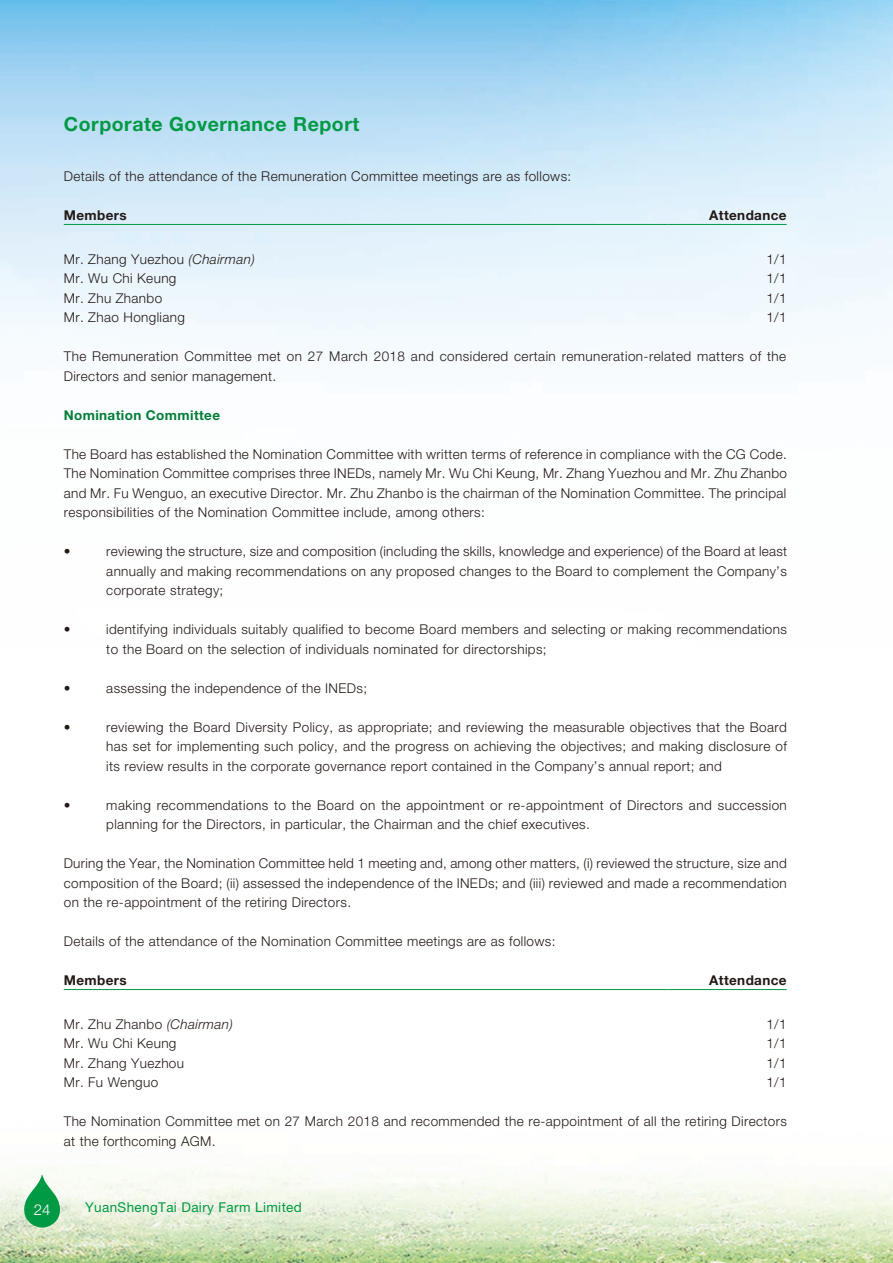
<style>
.page{position:relative;width:893px;height:1263px;background:#fff}
.page>*{position:absolute;margin:0;border:0;box-sizing:border-box;transform-origin:0 0}
.t1{font:700 19.5px "Helvetica Neue LT Std";letter-spacing:.03em;color:#094}
.t2{font:300 15px "Helvetica Neue LT Std";color:#fff}
._00_Body_text{font:300 13.5px/19.5px "Helvetica Neue LT Std";letter-spacing:.03em;color:#231916}
._50_Table_Body{font:300 13.5px "Helvetica Neue LT Std";letter-spacing:.03em;color:#231916}
._50_Table_Body-2{font:700 13.5px "Helvetica Neue LT Std";letter-spacing:.03em;color:#231916}
.t3{font:13.5px "Helvetica Neue LT Std";letter-spacing:.03em;color:#094}
._02_Heading_2{font:700 13.5px "Helvetica Neue LT Std";letter-spacing:.03em;color:#007d37}
.s1{font-style:italic}
</style>
<div class="page">
<img style="left:0;top:0;width:893px;height:1263px">
<svg style="left:24px;top:1175px;width:36px;height:52px"></svg>
<hr style="left:64px;top:224px;width:604px;height:1px;background:#094">
<hr style="left:668px;top:224px;width:119px;height:1px;background:#094">
<hr style="left:64px;top:989px;width:604px;height:1px;background:#094">
<hr style="left:668px;top:989px;width:119px;height:1px;background:#094">
<h1 class="t1" style="left:64px;top:112px;width:297px">Corporate Governance Report</h1>
<p class="_00_Body_text" style="left:64px;top:166px;width:509px">Details of the attendance of the Remuneration Committee meetings are as follows:</p>
<p class="_50_Table_Body-2" style="left:64px;top:207px;width:64px">Members</p>
<p class="_50_Table_Body-2" style="left:709px;top:207px;width:79px">Attendance</p>
<p class="_50_Table_Body" style="left:64px;top:251px;width:193px">Mr. Zhang Yuezhou <span class="s1">(Chairman)</span></p>
<p class="_50_Table_Body" style="left:766px;top:251px;width:22px">1/1</p>
<p class="_50_Table_Body" style="left:64px;top:270px;width:114px">Mr. Wu Chi Keung</p>
<p class="_50_Table_Body" style="left:766px;top:270px;width:22px">1/1</p>
<p class="_50_Table_Body" style="left:64px;top:290px;width:100px">Mr. Zhu Zhanbo</p>
<p class="_50_Table_Body" style="left:766px;top:290px;width:22px">1/1</p>
<p class="_50_Table_Body" style="left:64px;top:309px;width:123px">Mr. Zhao Hongliang</p>
<p class="_50_Table_Body" style="left:766px;top:309px;width:22px">1/1</p>
<p class="_00_Body_text" style="left:64px;top:346px;width:724px">The Remuneration Committee met on 27 March 2018 and considered certain remuneration-related matters of the<br>Directors and senior management.</p>
<p class="_02_Heading_2" style="left:64px;top:407px;width:158px">Nomination Committee</p>
<p class="_00_Body_text" style="left:64px;top:444px;width:725px;text-align:justify">The Board has established the Nomination Committee with written terms of reference in compliance with the CG Code.<br>The Nomination Committee comprises three INEDs, namely Mr. Wu Chi Keung, Mr. Zhang Yuezhou and Mr. Zhu Zhanbo and Mr. Fu Wenguo, an executive Director. Mr. Zhu Zhanbo is the chairman of the Nomination Committee. The principal responsibilities of the Nomination Committee include, among others:</p>
<p class="_00_Body_text" style="left:64px;top:541px;width:8px">•</p>
<p class="_00_Body_text" style="left:106px;top:541px;width:682px;text-align:justify">reviewing the structure, size and composition (including the skills, knowledge and experience) of the Board at least annually and making recommendations on any proposed changes to the Board to complement the Company’s corporate strategy;</p>
<p class="_00_Body_text" style="left:64px;top:619px;width:8px">•</p>
<p class="_00_Body_text" style="left:106px;top:619px;width:682px">identifying individuals suitably qualified to become Board members and selecting or making recommendations to the Board on the selection of individuals nominated for directorships;</p>
<p class="_00_Body_text" style="left:64px;top:678px;width:8px">•</p>
<p class="_00_Body_text" style="left:106px;top:678px;width:262px">assessing the independence of the INEDs;</p>
<p class="_00_Body_text" style="left:64px;top:717px;width:8px">•</p>
<p class="_00_Body_text" style="left:106px;top:717px;width:682px;text-align:justify">reviewing the Board Diversity Policy, as appropriate; and reviewing the measurable objectives that the Board has set for implementing such policy, and the progress on achieving the objectives; and making disclosure of its review results in the corporate governance report contained in the Company’s annual report; and</p>
<p class="_00_Body_text" style="left:64px;top:795px;width:8px">•</p>
<p class="_00_Body_text" style="left:106px;top:795px;width:682px">making recommendations to the Board on the appointment or re-appointment of Directors and succession planning for the Directors, in particular, the Chairman and the chief executives.</p>
<p class="_00_Body_text" style="left:64px;top:853px;width:725px;text-align:justify">During the Year, the Nomination Committee held 1 meeting and, among other matters, (i) reviewed the structure, size and composition of the Board; (ii) assessed the independence of the INEDs; and (iii) reviewed and made a recommendation on the re-appointment of the retiring Directors.</p>
<p class="_00_Body_text" style="left:64px;top:931px;width:493px">Details of the attendance of the Nomination Committee meetings are as follows:</p>
<p class="_50_Table_Body-2" style="left:64px;top:972px;width:64px">Members</p>
<p class="_50_Table_Body-2" style="left:709px;top:972px;width:79px">Attendance</p>
<p class="_50_Table_Body" style="left:64px;top:1016px;width:171px">Mr. Zhu Zhanbo <span class="s1">(Chairman)</span></p>
<p class="_50_Table_Body" style="left:766px;top:1016px;width:22px">1/1</p>
<p class="_50_Table_Body" style="left:64px;top:1035px;width:114px">Mr. Wu Chi Keung</p>
<p class="_50_Table_Body" style="left:766px;top:1035px;width:22px">1/1</p>
<p class="_50_Table_Body" style="left:64px;top:1055px;width:122px">Mr. Zhang Yuezhou</p>
<p class="_50_Table_Body" style="left:766px;top:1055px;width:22px">1/1</p>
<p class="_50_Table_Body" style="left:64px;top:1074px;width:96px">Mr. Fu Wenguo</p>
<p class="_50_Table_Body" style="left:766px;top:1074px;width:22px">1/1</p>
<p class="_00_Body_text" style="left:64px;top:1111px;width:725px">The Nomination Committee met on 27 March 2018 and recommended the re-appointment of all the retiring Directors at the forthcoming AGM.</p>
<p class="t2" style="left:34px;top:1200px;width:18px">24</p>
<p class="t3" style="left:85px;top:1199px;width:218px">YuanShengTai Dairy Farm Limited</p>
</div>
